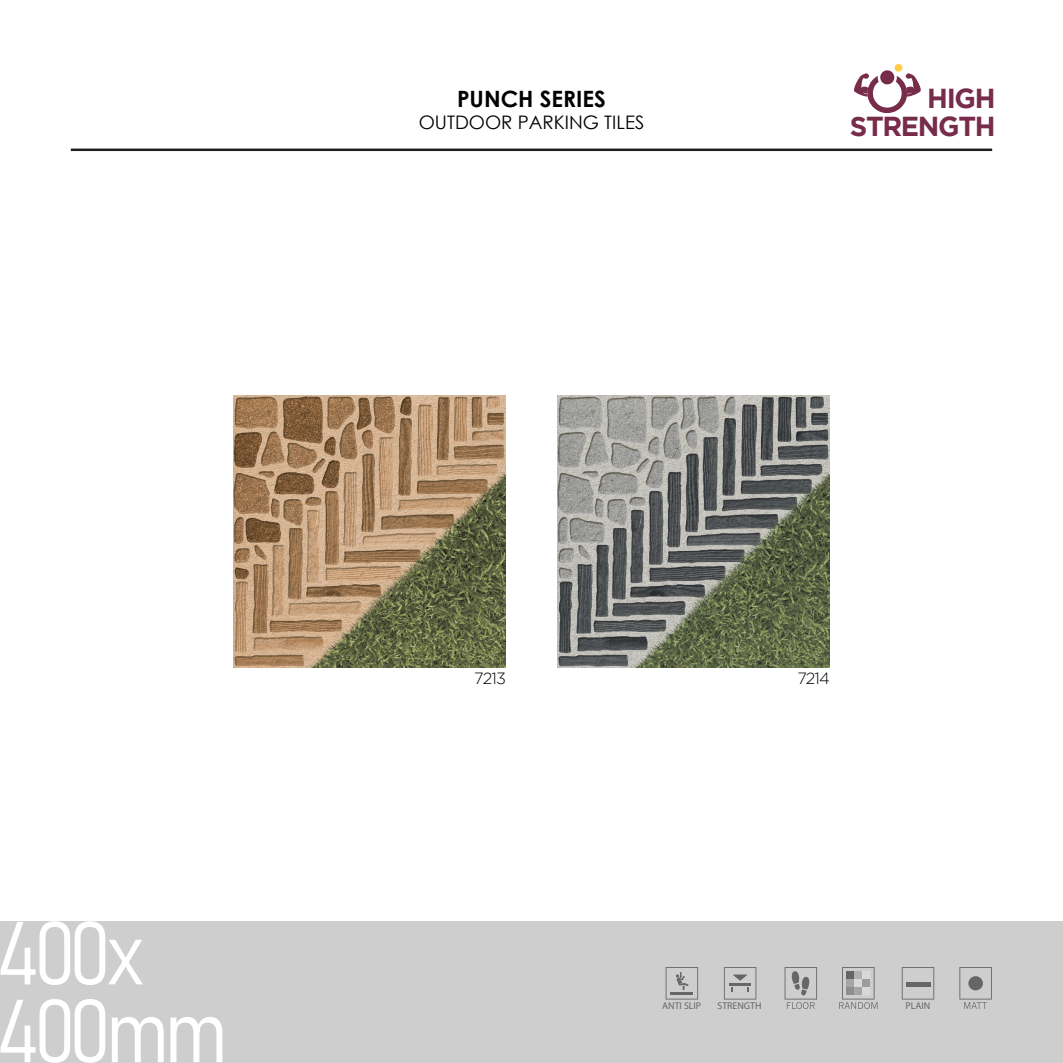
<style>
.page{position:relative;width:1063px;height:1063px;background:#fff}
.page>*{position:absolute;margin:0;border:0;box-sizing:border-box;transform-origin:0 0}
.t1{font:700 27.38px/28px "Gotham";letter-spacing:-.05em;color:#772c4a;text-align:right}
.t2{font:700 22.5px "Century Gothic";color:#000}
.t3{font:18.62px "Century Gothic";color:#000}
.t4{font:300 16.25px "Gotham";letter-spacing:-.05em;color:#000}
.t5{font:9.88px "Myriad Pro";color:#666}
</style>
<div class="page">
<svg style="left:854px;top:64px;width:67px;height:49px"></svg>
<div style="left:0;top:921px;width:1063px;height:142px;background:#cecece"></div>
<svg style="left:785px;top:967px;width:32px;height:42px"></svg>
<svg style="left:959px;top:967px;width:33px;height:42px"></svg>
<div style="left:968px;top:976px;width:15px;height:14px;background:#666;border-radius:50%"></div>
<svg style="left:839px;top:967px;width:39px;height:42px"></svg>
<div style="left:846px;top:979px;width:8px;height:8px;background:#a5a5a5"></div>
<div style="left:846px;top:988px;width:8px;height:7px;background:#8e8e8e"></div>
<div style="left:846px;top:971px;width:8px;height:8px;background:#666"></div>
<div style="left:855px;top:979px;width:7px;height:8px;background:#d9d9d9"></div>
<div style="left:855px;top:988px;width:7px;height:7px;background:#a5a5a5"></div>
<div style="left:855px;top:971px;width:7px;height:8px;background:#b0b1b2"></div>
<div style="left:863px;top:979px;width:7px;height:8px;background:#9b9c9c"></div>
<div style="left:863px;top:988px;width:7px;height:7px;background:#d9d9d9"></div>
<div style="left:863px;top:971px;width:7px;height:8px;background:#d9d9d9"></div>
<svg style="left:902px;top:967px;width:32px;height:33px"></svg>
<div style="left:906px;top:982px;width:24px;height:5px;background:#666"></div>
<svg style="left:666px;top:967px;width:32px;height:33px"></svg>
<svg style="left:724px;top:967px;width:32px;height:33px"></svg>
<hr style="left:71px;top:149px;width:921px;height:2px;background:#231f20">
<svg style="left:0;top:921px;width:143px;height:64px"></svg>
<svg style="left:0;top:999px;width:105px;height:64px"></svg>
<svg style="left:112px;top:1017px;width:52px;height:45px"></svg>
<svg style="left:170px;top:1017px;width:52px;height:45px"></svg>
<img style="left:558px;top:396px;width:271px;height:272px">
<img style="left:234px;top:396px;width:271px;height:272px">
<h2 class="t2" style="left:457px;top:82px;width:150px">PUNCH SERIES</h2>
<h3 class="t3" style="left:419px;top:110px;width:227px">OUTDOOR PARKING TILES</h3>
<h1 class="t1" style="left:850px;top:84px;width:147px">HIGH<br>STRENGTH</h1>
<h3 class="t4" style="left:474px;top:670px;width:33px">7213</h3>
<h3 class="t4" style="left:797px;top:670px;width:34px">7214</h3>
<p class="t5" style="left:662px;top:1000px;width:40px">ANTI SLIP</p>
<p class="t5" style="left:717px;top:1000px;width:45px">STRENGTH</p>
<p class="t5" style="left:905px;top:1000px;width:26px">PLAIN</p>
</div>
